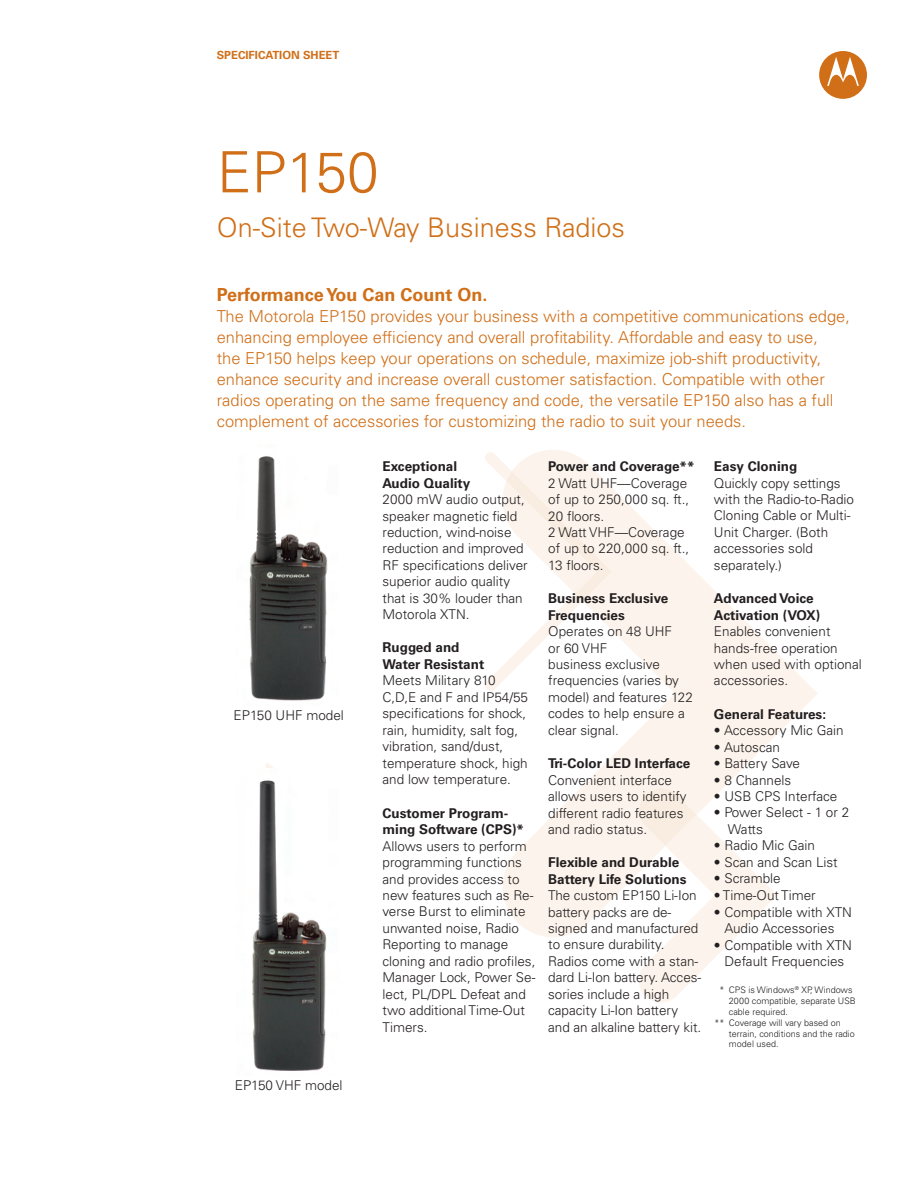
<style>
.page{position:relative;width:918px;height:1188px;background:#fff}
.page>*{position:absolute;margin:0;border:0;box-sizing:border-box;transform-origin:0 0}
.Product_name{font:300 57px "Univers LT Std";color:#d06f18}
.Product_name-2{font:300 27px "Univers LT Std";color:#d06f18}
.Introductory_copy{font:700 18px "Univers LT Std";color:#d06f18}
.Introductory_copy-2{font:300 16.5px/21px "Univers LT Std";color:#d06f18}
.Body_copy{font:300 13.5px/16.5px "Univers LT Std";color:#231f20}
.Body_copy-2{font:700 13.5px/16.5px "Univers LT Std";color:#231f20}
.Body_copy-3{font:700 13.5px/16.5px "Univers LT Std";letter-spacing:-.02em;color:#231f20}
.Specification_header{font:700 11.25px "Univers LT Std";color:#d06f18}
.Body_copy-4{font:300 9px/10.8px "Univers LT Std";color:#231f20}
</style>
<div class="page">
<svg style="left:819px;top:51px;width:48px;height:48px"></svg>
<img style="left:249px;top:456px;width:79px;height:245px">
<svg style="left:503px;top:450px;width:315px;height:487px"></svg>
<svg style="left:637px;top:788px;width:140px;height:215px"></svg>
<svg style="left:485px;top:452px;width:127px;height:239px"></svg>
<img style="left:252px;top:780px;width:75px;height:291px">
<p class="Specification_header" style="left:217px;top:49px;width:124px">Specification sheet</p>
<p class="Product_name" style="left:217px;top:138px;width:163px">EP150</p>
<p class="Product_name-2" style="left:217px;top:211px;width:410px">On-Site Two-Way Business Radios</p>
<p class="Introductory_copy" style="left:217px;top:284px;width:272px">Performance You Can Count On.</p>
<p class="Introductory_copy-2" style="left:217px;top:306px;width:635px">The Motorola EP150 provides your business with a competitive communications edge, enhancing employee efficiency and overall profitability. Affordable and easy to use,<br>the EP150 helps keep your operations on schedule, maximize job-shift productivity, enhance security and increase overall customer satisfaction. Compatible with other radios operating on the same frequency and code, the versatile EP150 also has a full complement of accessories for customizing the radio to suit your needs.</p>
<p class="Body_copy" style="left:234px;top:707px;width:112px">EP150 UHF model</p>
<p class="Body_copy" style="left:235px;top:1077px;width:109px">EP150 VHF model</p>
<p class="Body_copy-2" style="left:383px;top:458px;width:89px">Exceptional<br>Audio Quality</p>
<p class="Body_copy" style="left:383px;top:491px;width:147px">2000 mW audio output, speaker magnetic field reduction, wind-noise reduction and improved<br>RF specifications deliver superior audio quality that is 30% louder than<br>Motorola XTN.</p>
<p class="Body_copy-2" style="left:383px;top:640px;width:103px">Rugged and<br>Water Resistant</p>
<p class="Body_copy" style="left:383px;top:672px;width:147px">Meets Military 810<br>C,D,E and F and IP54/55 specifications for shock, rain, humidity, salt fog, vibration, sand/dust, temperature shock, high and low temperature.</p>
<p class="Body_copy-2" style="left:383px;top:805px;width:143px">Customer Program&shy;ming Software (CPS)*</p>
<p class="Body_copy" style="left:383px;top:837px;width:154px">Allows users to perform programming functions and provides access to new features such as Re&shy;verse Burst to eliminate unwanted noise, Radio<br>Reporting to manage cloning and radio profiles,<br>Manager Lock, Power Se&shy;lect, PL/DPL Defeat and two additional Time-Out<br>Timers.</p>
<p class="Body_copy-2" style="left:548px;top:458px;width:148px">Power and Coverage**</p>
<p class="Body_copy" style="left:548px;top:474px;width:142px">2 Watt UHF—Coverage of up to 250,000 sq. ft.,<br>20 floors.</p>
<p class="Body_copy" style="left:548px;top:524px;width:142px">2 Watt VHF—Coverage of up to 220,000 sq. ft.,<br>13 floors.</p>
<p class="Body_copy-2" style="left:548px;top:590px;width:122px">Business Exclusive<br>Frequencies</p>
<p class="Body_copy" style="left:548px;top:623px;width:125px">Operates on 48 UHF</p>
<p class="Body_copy" style="left:548px;top:639px;width:61px">or 60 VHF</p>
<p class="Body_copy" style="left:548px;top:656px;width:113px">business exclusive</p>
<p class="Body_copy" style="left:548px;top:672px;width:132px">frequencies (varies by</p>
<p class="Body_copy" style="left:548px;top:689px;width:146px">model) and features 122</p>
<p class="Body_copy" style="left:548px;top:705px;width:138px">codes to help ensure a</p>
<p class="Body_copy" style="left:548px;top:722px;width:72px">clear signal.</p>
<p class="Body_copy-2" style="left:548px;top:755px;width:144px">Tri-Color LED Interface</p>
<p class="Body_copy" style="left:548px;top:771px;width:140px">Convenient interface allows users to identify different radio features and radio status.</p>
<p class="Body_copy-2" style="left:548px;top:854px;width:140px">Flexible and Durable<br>Battery Life Solutions</p>
<p class="Body_copy" style="left:548px;top:887px;width:154px">The custom EP150 Li-Ion battery packs are de&shy;signed and manufactured to ensure durability.<br>Radios come with a stan&shy;dard Li-Ion battery. Acces&shy;sories include a high capacity Li-Ion battery and an alkaline battery kit.</p>
<p class="Body_copy-2" style="left:714px;top:458px;width:85px">Easy Cloning</p>
<p class="Body_copy" style="left:714px;top:474px;width:142px">Quickly copy settings with the Radio-to-Radio<br>Cloning Cable or Multi-<br>Unit Charger. (Both accessories sold separately.)</p>
<p class="Body_copy-3" style="left:714px;top:590px;width:108px">Advanced Voice<br>Activation (VOX)</p>
<p class="Body_copy" style="left:714px;top:623px;width:149px">Enables convenient hands-free operation when used with optional accessories.</p>
<p class="Body_copy-2" style="left:714px;top:706px;width:114px">General Features:</p>
<p class="Body_copy" style="left:714px;top:722px;width:131px">• Accessory Mic Gain</p>
<p class="Body_copy" style="left:714px;top:738px;width:68px">• Autoscan</p>
<p class="Body_copy" style="left:714px;top:755px;width:88px">• Battery Save</p>
<p class="Body_copy" style="left:714px;top:771px;width:79px">• 8 Channels</p>
<p class="Body_copy" style="left:714px;top:788px;width:125px">• USB CPS Interface</p>
<p class="Body_copy" style="left:714px;top:804px;width:137px">• Power Select - 1 or 2</p>
<p class="Body_copy" style="left:728px;top:821px;width:36px">Watts</p>
<p class="Body_copy" style="left:714px;top:837px;width:103px">• Radio Mic Gain</p>
<p class="Body_copy" style="left:714px;top:854px;width:125px">• Scan and Scan List</p>
<p class="Body_copy" style="left:714px;top:870px;width:68px">• Scramble</p>
<p class="Body_copy" style="left:714px;top:887px;width:103px">• Time-Out Timer</p>
<p class="Body_copy" style="left:714px;top:903px;width:140px;text-align:center">• Compatible with XTN<br>Audio Accessories</p>
<p class="Body_copy" style="left:714px;top:936px;width:140px;text-align:center">• Compatible with XTN<br>Default Frequencies</p>
<p class="Body_copy-4" style="left:729px;top:985px;width:128px;text-indent:-10px">* CPS is Windows<sup>®</sup> XP, Windows<br>2000 compatible, separate USB cable required.</p>
<p class="Body_copy-4" style="left:729px;top:1017px;width:127px;text-indent:-15px">** Coverage will vary based on terrain, conditions and the radio model used.</p>
</div>
